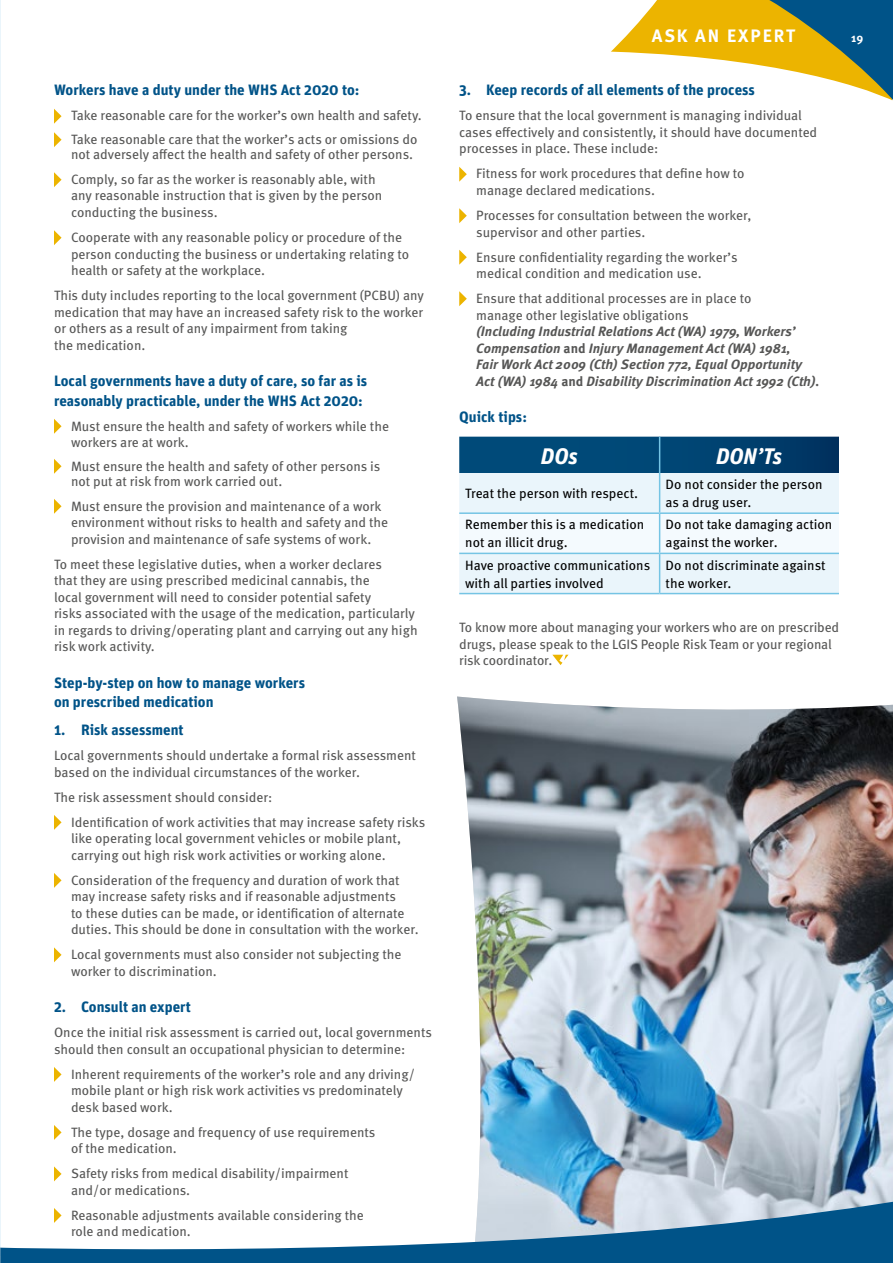
<style>
.page{position:relative;width:893px;height:1263px;background:#fff}
.page>*{position:absolute;margin:0;border:0;box-sizing:border-box;transform-origin:0 0}
.t1{font:italic 700 22.5px "Unit Pro";color:#fff}
.t2{font:700 18px "Meta Pro";letter-spacing:.11em;color:#fff}
.t3{font:700 15px/19.5px "Unit Pro";color:#005388}
.t4{font:13.5px/16.5px "Meta Pro";color:#565655}
.t5{font:13.5px/18px "Meta Pro";color:#000}
.t6{font:italic 700 13.5px/16.5px "Meta Pro";color:#565655}
.t7{font:700 12px "Meta Pro";color:#fff}
.s1{font-style:normal}
</style>
<div class="page">
<img style="left:457px;top:696px;width:436px;height:407px">
<hr style="left:0;top:0;width:1px;height:1256px;background:#eaf5fb">
<svg style="left:0;top:1103px;width:893px;height:160px"></svg>
<svg style="left:611px;top:0;width:282px;height:101px"></svg>
<svg style="left:54px;top:109px;width:8px;height:15px"></svg>
<svg style="left:54px;top:132px;width:8px;height:15px"></svg>
<svg style="left:54px;top:172px;width:8px;height:15px"></svg>
<svg style="left:54px;top:230px;width:8px;height:15px"></svg>
<svg style="left:54px;top:419px;width:8px;height:15px"></svg>
<svg style="left:54px;top:459px;width:8px;height:15px"></svg>
<svg style="left:54px;top:499px;width:8px;height:15px"></svg>
<svg style="left:54px;top:815px;width:8px;height:15px"></svg>
<svg style="left:54px;top:873px;width:8px;height:15px"></svg>
<svg style="left:54px;top:947px;width:8px;height:15px"></svg>
<svg style="left:54px;top:1067px;width:8px;height:15px"></svg>
<svg style="left:46px;top:1125px;width:16px;height:15px"></svg>
<svg style="left:46px;top:1166px;width:16px;height:15px"></svg>
<svg style="left:46px;top:1208px;width:16px;height:15px"></svg>
<svg style="left:459px;top:167px;width:8px;height:15px"></svg>
<svg style="left:459px;top:208px;width:8px;height:15px"></svg>
<svg style="left:459px;top:250px;width:8px;height:15px"></svg>
<svg style="left:459px;top:291px;width:8px;height:15px"></svg>
<svg style="left:552px;top:655px;width:16px;height:10px"></svg>
<svg style="left:459px;top:437px;width:380px;height:36px;background:#004472"></svg>
<div style="left:459px;top:473px;width:380px;height:120px;background:#eaf5fb"></div>
<div style="left:459px;top:514px;width:380px;height:39px;background:#f4fafe"></div>
<hr style="left:659px;top:437px;width:1px;height:36px;background:#75c4e4">
<hr style="left:659px;top:473px;width:1px;height:39px;background:#75c4e4">
<hr style="left:459px;top:512px;width:201px;height:2px;background:#75c4e4">
<hr style="left:660px;top:512px;width:179px;height:2px;background:#75c4e4">
<hr style="left:659px;top:514px;width:1px;height:39px;background:#75c4e4">
<hr style="left:459px;top:553px;width:201px;height:1px;background:#75c4e4">
<hr style="left:660px;top:553px;width:179px;height:1px;background:#75c4e4">
<hr style="left:659px;top:554px;width:1px;height:39px;background:#75c4e4">
<hr style="left:459px;top:593px;width:201px;height:1px;background:#75c4e4">
<hr style="left:660px;top:593px;width:179px;height:1px;background:#75c4e4">
<p class="t3" style="left:54px;top:80px;width:307px">Workers have a duty under the WHS Act 2020 to:</p>
<p class="t4" style="left:71px;top:103px;width:352px;line-height:23.5px">Take reasonable care for the worker’s own health and safety.<br>Take reasonable care that the worker’s acts or omissions do</p>
<p class="t4" style="left:71px;top:141px;width:344px;line-height:25px">not adversely affect the health and safety of other persons.<br>Comply, so far as the worker is reasonably able, with</p>
<p class="t4" style="left:71px;top:187px;width:313px">any reasonable instruction that is given by the person conducting the business.</p>
<p class="t4" style="left:71px;top:228px;width:340px">Cooperate with any reasonable policy or procedure of the person conducting the business or undertaking relating to health or safety at the workplace.</p>
<p class="t4" style="left:54px;top:286px;width:372px">This duty includes reporting to the local government (PCBU) any medication that may have an increased safety risk to the worker or others as a result of any impairment from taking<br>the medication.</p>
<p class="t3" style="left:54px;top:370px;width:315px">Local governments have a duty of care, so far as is reasonably practicable, under the WHS Act 2020:</p>
<p class="t4" style="left:71px;top:417px;width:319px">Must ensure the health and safety of workers while the workers are at work.</p>
<p class="t4" style="left:71px;top:457px;width:311px;line-height:15px">Must ensure the health and safety of other persons is not put at risk from work carried out.</p>
<p class="t4" style="left:71px;top:497px;width:319px">Must ensure the provision and maintenance of a work environment without risks to health and safety and the provision and maintenance of safe systems of work.</p>
<p class="t4" style="left:54px;top:555px;width:365px">To meet these legislative duties, when a worker declares<br>that they are using prescribed medicinal cannabis, the<br>local government will need to consider potential safety<br>risks associated with the usage of the medication, particularly in regards to driving/operating plant and carrying out any high risk work activity.</p>
<p class="t3" style="left:54px;top:672px;width:253px">Step-by-step on how to manage workers on prescribed medication</p>
<p class="t3" style="left:54px;top:719px;width:131px">1. Risk assessment</p>
<p class="t4" style="left:54px;top:746px;width:364px">Local governments should undertake a formal risk assessment based on the individual circumstances of the worker.</p>
<p class="t4" style="left:71px;top:783px;width:356px;line-height:25px;text-indent:-17px">The risk assessment should consider:<br>Identification of work activities that may increase safety risks</p>
<p class="t4" style="left:71px;top:829px;width:331px">like operating local government vehicles or mobile plant, carrying out high risk work activities or working alone.</p>
<p class="t4" style="left:71px;top:871px;width:349px">Consideration of the frequency and duration of work that may increase safety risks and if reasonable adjustments<br>to these duties can be made, or identification of alternate duties. This should be done in consultation with the worker.</p>
<p class="t4" style="left:71px;top:945px;width:332px">Local governments must also consider not subjecting the worker to discrimination.</p>
<p class="t3" style="left:54px;top:996px;width:138px">2. Consult an expert</p>
<p class="t4" style="left:54px;top:1023px;width:379px">Once the initial risk assessment is carried out, local governments should then consult an occupational physician to determine:</p>
<p class="t4" style="left:71px;top:1065px;width:345px">Inherent requirements of the worker’s role and any driving/ mobile plant or high risk work activities vs predominately desk based work.</p>
<p class="t4" style="left:71px;top:1123px;width:306px">The type, dosage and frequency of use requirements of the medication.</p>
<p class="t4" style="left:71px;top:1164px;width:279px">Safety risks from medical disability/impairment and/or medications.</p>
<p class="t4" style="left:71px;top:1206px;width:294px">Reasonable adjustments available considering the role and medication.</p>
<h2 class="t2" style="left:652px;top:22px;width:145px">ASK AN EXPERT</h2>
<p class="t7" style="left:851px;top:28px;width:14px">19</p>
<p class="t3" style="left:459px;top:80px;width:297px">3. Keep records of all elements of the process</p>
<p class="t4" style="left:459px;top:107px;width:360px">To ensure that the local government is managing individual cases effectively and consistently, it should have documented processes in place. These include:</p>
<p class="t4" style="left:476px;top:165px;width:270px">Fitness for work procedures that define how to manage declared medications.</p>
<p class="t4" style="left:476px;top:206px;width:277px">Processes for consultation between the worker, supervisor and other parties.</p>
<p class="t4" style="left:476px;top:248px;width:263px">Ensure confidentiality regarding the worker’s medical condition and medication use.</p>
<p class="t4" style="left:476px;top:289px;width:277px">Ensure that additional processes are in place to manage other legislative obligations</p>
<p class="t6" style="left:476px;top:322px;width:345px">(Including Industrial Relations Act (WA) 1979, Workers’ Compensation <span class="s1">and</span> Injury Management Act (WA) 1981,<br>Fair Work Act 2009 (Cth) Section 772, Equal Opportunity Act (WA) 1984 <span class="s1">and</span> Disability Discrimination Act 1992 (Cth).</p>
<p class="t3" style="left:459px;top:406px;width:69px">Quick tips:</p>
<h1 class="t1" style="left:541px;top:439px;width:38px">DOs</h1>
<h1 class="t1" style="left:716px;top:439px;width:68px">DON’Ts</h1>
<p class="t5" style="left:465px;top:484px;width:174px">Treat the person with respect.</p>
<p class="t5" style="left:666px;top:475px;width:158px">Do not consider the person as a drug user.</p>
<p class="t5" style="left:465px;top:515px;width:181px">Remember this is a medication not an illicit drug.</p>
<p class="t5" style="left:666px;top:515px;width:168px">Do not take damaging action against the worker.</p>
<p class="t5" style="left:465px;top:555px;width:186px">Have proactive communications with all parties involved</p>
<p class="t5" style="left:666px;top:555px;width:161px">Do not discriminate against the worker.</p>
<p class="t4" style="left:459px;top:618px;width:381px">To know more about managing your workers who are on prescribed drugs, please speak to the LGIS People Risk Team or your regional risk coordinator.</p>
</div>
